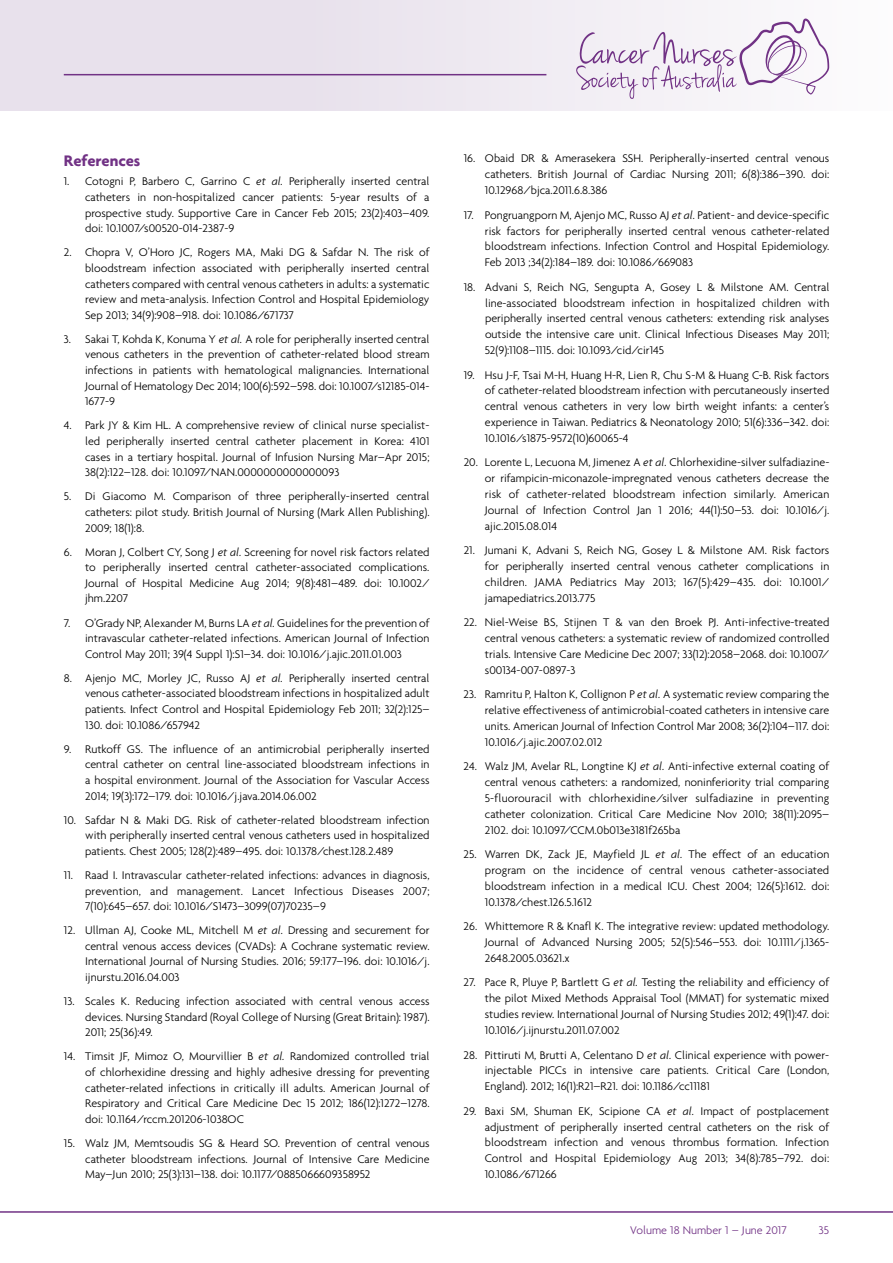
<style>
.page{position:relative;width:893px;height:1263px;background:#fff}
.page>*{position:absolute;margin:0;border:0;box-sizing:border-box;transform-origin:0 0}
.t1{font:700 16.5px "Agenda";color:#713285}
.t2{font:300 12px/15.9px "Agenda";color:#000;text-align:justify}
.t3{font:300 12px "Agenda";color:#713285}
.s1{font-style:italic}
</style>
<div class="page">
<div style="left:0;top:0;width:893px;height:111px;background:linear-gradient(to right,#e3dbe8,#faf9fb)"></div>
<hr style="left:0;top:1211px;width:893px;height:2px;background:#713285">
<svg style="left:576px;top:19px;width:253px;height:80px"></svg>
<hr style="left:64px;top:74px;width:482px;height:1px;background:#713285">
<h1 class="t1" style="left:64px;top:150px;width:78px">References</h1>
<p class="t2" style="left:85px;top:174px;width:346px;text-indent:-21px">1. Cotogni P, Barbero C, Garrino C <span class="s1">et al.</span> Peripherally inserted central catheters in non-hospitalized cancer patients: 5-year results of a prospective study. Supportive Care in Cancer Feb 2015; 23(2):403–409. doi: 10.1007/s00520-014-2387-9</p>
<p class="t2" style="left:85px;top:245px;width:346px;text-indent:-21px">2. Chopra V, O’Horo JC, Rogers MA, Maki DG &amp; Safdar N. The risk of bloodstream infection associated with peripherally inserted central catheters compared with central venous catheters in adults: a systematic review and meta-analysis. Infection Control and Hospital Epidemiology Sep 2013; 34(9):908–918. doi: 10.1086/671737</p>
<p class="t2" style="left:85px;top:331px;width:346px;text-indent:-21px">3. Sakai T, Kohda K, Konuma Y <span class="s1">et al.</span> A role for peripherally inserted central venous catheters in the prevention of catheter-related blood stream infections in patients with hematological malignancies. International Journal of Hematology Dec 2014; 100(6):592–598. doi: 10.1007/s12185-014- 1677-9</p>
<p class="t2" style="left:85px;top:418px;width:346px;text-indent:-21px">4. Park JY &amp; Kim HL. A comprehensive review of clinical nurse specialist&shy;led peripherally inserted central catheter placement in Korea: 4101 cases in a tertiary hospital. Journal of Infusion Nursing Mar–Apr 2015; 38(2):122–128. doi: 10.1097/NAN.0000000000000093</p>
<p class="t2" style="left:85px;top:488px;width:346px;text-indent:-21px">5. Di Giacomo M. Comparison of three peripherally-inserted central catheters: pilot study. British Journal of Nursing (Mark Allen Publishing).<br>2009; 18(1):8.</p>
<p class="t2" style="left:85px;top:544px;width:346px;text-indent:-21px">6. Moran J, Colbert CY, Song J <span class="s1">et al.</span> Screening for novel risk factors related to peripherally inserted central catheter-associated complications.<br>Journal of Hospital Medicine Aug 2014; 9(8):481–489. doi: 10.1002/ jhm.2207</p>
<p class="t2" style="left:85px;top:615px;width:346px;text-indent:-21px">7. O’Grady NP, Alexander M, Burns LA <span class="s1">et al.</span> Guidelines for the prevention of intravascular catheter-related infections. American Journal of Infection Control May 2011; 39(4 Suppl 1):S1–34. doi: 10.1016/j.ajic.2011.01.003</p>
<p class="t2" style="left:85px;top:670px;width:346px;text-indent:-21px">8. Ajenjo MC, Morley JC, Russo AJ <span class="s1">et al.</span> Peripherally inserted central venous catheter-associated bloodstream infections in hospitalized adult patients. Infect Control and Hospital Epidemiology Feb 2011; 32(2):125– 130. doi: 10.1086/657942</p>
<p class="t2" style="left:85px;top:741px;width:346px;text-indent:-21px">9. Rutkoff GS. The influence of an antimicrobial peripherally inserted central catheter on central line-associated bloodstream infections in a hospital environment. Journal of the Association for Vascular Access 2014; 19(3):172–179. doi: 10.1016/j.java.2014.06.002</p>
<p class="t2" style="left:85px;top:812px;width:346px;text-indent:-21px">10. Safdar N &amp; Maki DG. Risk of catheter-related bloodstream infection with peripherally inserted central venous catheters used in hospitalized patients. Chest 2005; 128(2):489–495. doi: 10.1378/chest.128.2.489</p>
<p class="t2" style="left:85px;top:867px;width:346px;text-indent:-21px">11. Raad I. Intravascular catheter-related infections: advances in diagnosis, prevention, and management. Lancet Infectious Diseases 2007; 7(10):645–657. doi: 10.1016/S1473–3099(07)70235–9</p>
<p class="t2" style="left:85px;top:922px;width:346px;text-indent:-21px">12. Ullman AJ, Cooke ML, Mitchell M <span class="s1">et al.</span> Dressing and securement for central venous access devices (CVADs): A Cochrane systematic review.<br>International Journal of Nursing Studies. 2016; 59:177–196. doi: 10.1016/j. ijnurstu.2016.04.003</p>
<p class="t2" style="left:85px;top:993px;width:346px;text-indent:-21px">13. Scales K. Reducing infection associated with central venous access devices. Nursing Standard (Royal College of Nursing (Great Britain): 1987).<br>2011; 25(36):49.</p>
<p class="t2" style="left:85px;top:1048px;width:346px;text-indent:-21px">14. Timsit JF, Mimoz O, Mourvillier B <span class="s1">et al.</span> Randomized controlled trial of chlorhexidine dressing and highly adhesive dressing for preventing catheter-related infections in critically ill adults. American Journal of Respiratory and Critical Care Medicine Dec 15 2012; 186(12):1272–1278. doi: 10.1164/rccm.201206-1038OC</p>
<p class="t2" style="left:85px;top:1135px;width:346px;text-indent:-21px">15. Walz JM, Memtsoudis SG &amp; Heard SO. Prevention of central venous catheter bloodstream infections. Journal of Intensive Care Medicine May–Jun 2010; 25(3):131–138. doi: 10.1177/0885066609358952</p>
<p class="t2" style="left:485px;top:150px;width:346px;text-indent:-21px">16. Obaid DR &amp; Amerasekera SSH. Peripherally-inserted central venous catheters. British Journal of Cardiac Nursing 2011; 6(8):386–390. doi:<br>10.12968/bjca.2011.6.8.386</p>
<p class="t2" style="left:485px;top:207px;width:346px;text-indent:-21px">17. Pongruangporn M, Ajenjo MC, Russo AJ <span class="s1">et al.</span> Patient- and device-specific risk factors for peripherally inserted central venous catheter-related bloodstream infections. Infection Control and Hospital Epidemiology.<br>Feb 2013 ;34(2):184–189. doi: 10.1086/669083</p>
<p class="t2" style="left:485px;top:279px;width:346px;text-indent:-21px">18. Advani S, Reich NG, Sengupta A, Gosey L &amp; Milstone AM. Central line-associated bloodstream infection in hospitalized children with peripherally inserted central venous catheters: extending risk analyses outside the intensive care unit. Clinical Infectious Diseases May 2011; 52(9):1108–1115. doi: 10.1093/cid/cir145</p>
<p class="t2" style="left:485px;top:367px;width:346px;text-indent:-21px">19. Hsu J-F, Tsai M-H, Huang H-R, Lien R, Chu S-M &amp; Huang C-B. Risk factors of catheter-related bloodstream infection with percutaneously inserted central venous catheters in very low birth weight infants: a center’s experience in Taiwan. Pediatrics &amp; Neonatology 2010; 51(6):336–342. doi:<br>10.1016/s1875-9572(10)60065-4</p>
<p class="t2" style="left:485px;top:454px;width:346px;text-indent:-21px">20. Lorente L, Lecuona M, Jimenez A <span class="s1">et al.</span> Chlorhexidine-silver sulfadiazine&shy;or rifampicin-miconazole-impregnated venous catheters decrease the risk of catheter-related bloodstream infection similarly. American Journal of Infection Control Jan 1 2016; 44(1):50–53. doi: 10.1016/j. ajic.2015.08.014</p>
<p class="t2" style="left:485px;top:542px;width:346px;text-indent:-21px">21. Jumani K, Advani S, Reich NG, Gosey L &amp; Milstone AM. Risk factors for peripherally inserted central venous catheter complications in children. JAMA Pediatrics May 2013; 167(5):429–435. doi: 10.1001/ jamapediatrics.2013.775</p>
<p class="t2" style="left:485px;top:614px;width:346px;text-indent:-21px">22. Niel-Weise BS, Stijnen T &amp; van den Broek PJ. Anti-infective-treated central venous catheters: a systematic review of randomized controlled trials. Intensive Care Medicine Dec 2007; 33(12):2058–2068. doi: 10.1007/ s00134-007-0897-3</p>
<p class="t2" style="left:485px;top:686px;width:346px;text-indent:-21px">23. Ramritu P, Halton K, Collignon P <span class="s1">et al.</span> A systematic review comparing the relative effectiveness of antimicrobial-coated catheters in intensive care units. American Journal of Infection Control Mar 2008; 36(2):104–117. doi:<br>10.1016/j.ajic.2007.02.012</p>
<p class="t2" style="left:485px;top:758px;width:346px;text-indent:-21px">24. Walz JM, Avelar RL, Longtine KJ <span class="s1">et al.</span> Anti-infective external coating of central venous catheters: a randomized, noninferiority trial comparing 5-fluorouracil with chlorhexidine/silver sulfadiazine in preventing catheter colonization. Critical Care Medicine Nov 2010; 38(11):2095– 2102. doi: 10.1097/CCM.0b013e3181f265ba</p>
<p class="t2" style="left:485px;top:846px;width:346px;text-indent:-21px">25. Warren DK, Zack JE, Mayfield JL <span class="s1">et al.</span> The effect of an education program on the incidence of central venous catheter-associated bloodstream infection in a medical ICU. Chest 2004; 126(5):1612. doi:<br>10.1378/chest.126.5.1612</p>
<p class="t2" style="left:485px;top:918px;width:346px;text-indent:-21px">26. Whittemore R &amp; Knafl K. The integrative review: updated methodology.<br>Journal of Advanced Nursing 2005; 52(5):546–553. doi: 10.1111/j.1365- 2648.2005.03621.x</p>
<p class="t2" style="left:485px;top:974px;width:346px;text-indent:-21px">27. Pace R, Pluye P, Bartlett G <span class="s1">et al.</span> Testing the reliability and efficiency of the pilot Mixed Methods Appraisal Tool (MMAT) for systematic mixed studies review. International Journal of Nursing Studies 2012; 49(1):47. doi:<br>10.1016/j.ijnurstu.2011.07.002</p>
<p class="t2" style="left:485px;top:1046px;width:346px;text-indent:-21px">28. Pittiruti M, Brutti A, Celentano D <span class="s1">et al.</span> Clinical experience with power&shy;injectable PICCs in intensive care patients. Critical Care (London, England). 2012; 16(1):R21–R21. doi: 10.1186/cc11181</p>
<p class="t2" style="left:485px;top:1103px;width:346px;text-indent:-21px">29. Baxi SM, Shuman EK, Scipione CA <span class="s1">et al.</span> Impact of postplacement adjustment of peripherally inserted central catheters on the risk of bloodstream infection and venous thrombus formation. Infection Control and Hospital Epidemiology Aug 2013; 34(8):785–792. doi:<br>10.1086/671266</p>
<p class="t3" style="left:630px;top:1223px;width:158px">Volume 18 Number 1 – June 2017</p>
<p class="t3" style="left:819px;top:1223px;width:12px">35</p>
</div>
